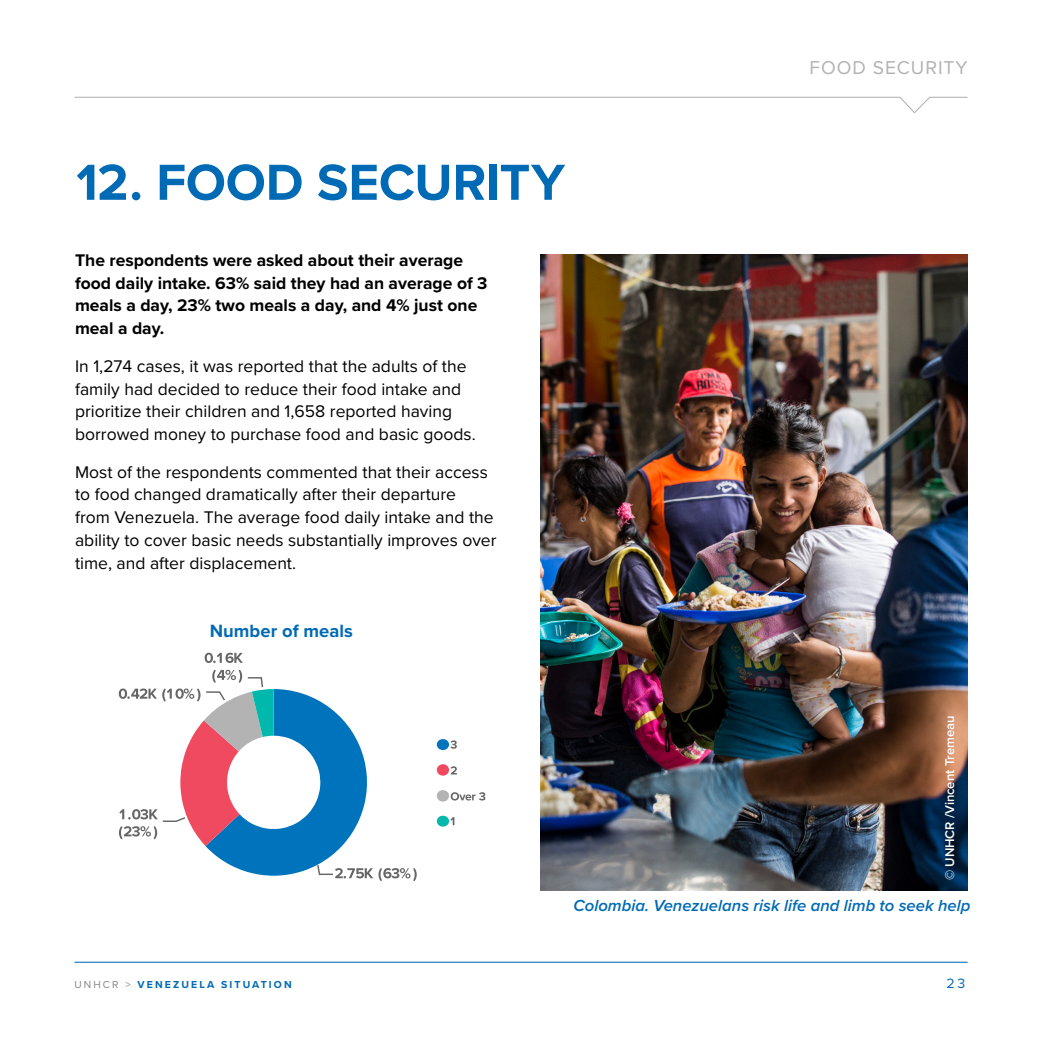
<style>
.page{position:relative;width:1042px;height:1042px;background:#fff}
.page>*{position:absolute;margin:0;border:0;box-sizing:border-box;transform-origin:0 0}
.t1{font:700 52.5px "Proxima Nova";letter-spacing:-.005em;color:#006ab4}
.t2{font:19.25px "Proxima Nova";letter-spacing:.05em;color:#b3b2b2}
.t3{font:700 18.38px "Proxima Nova";letter-spacing:.005em;color:#006ab4}
.t4{font:17.5px/22.8px "Proxima Nova";color:#000}
.t5{font:700 17.5px/22.8px "Proxima Nova";color:#000}
.t6{font:italic 600 16.62px "Proxima Nova";color:#006ab4}
.t7{font:14px "Proxima Nova";color:#006ab4}
.t8{font:600 13.12px "Proxima Nova";letter-spacing:-.005em;color:#fff}
.t9{font:700 10.5px "Proxima Nova";letter-spacing:.2em;color:#006ab4}
.s1{font-weight:400;color:#878787}
</style>
<div class="page">
<img style="left:541px;top:254px;width:426px;height:636px">
<svg style="left:119px;top:669px;width:298px;height:212px"></svg>
<svg style="left:205px;top:653px;width:38px;height:10px"></svg>
<svg style="left:437px;top:739px;width:20px;height:11px"></svg>
<svg style="left:437px;top:764px;width:20px;height:11px"></svg>
<svg style="left:437px;top:790px;width:48px;height:11px"></svg>
<svg style="left:437px;top:815px;width:17px;height:11px"></svg>
<hr style="left:74px;top:961px;width:893px;height:2px;background:#006ab4">
<svg style="left:74px;top:96px;width:894px;height:18px"></svg>
<p class="t2" style="left:809px;top:54px;width:160px">FOOD SECURITY</p>
<h1 class="t1" style="left:76px;top:143px;width:490px">12. FOOD SECURITY</h1>
<p class="t5" style="left:75px;top:248px;width:414px">The respondents were asked about their average food daily intake. 63% said they had an average of 3 meals a day, 23% two meals a day, and 4% just one meal a day.</p>
<p class="t4" style="left:75px;top:354px;width:402px">In 1,274 cases, it was reported that the adults of the family had decided to reduce their food intake and prioritize their children and 1,658 reported having borrowed money to purchase food and basic goods.</p>
<p class="t4" style="left:75px;top:460px;width:423px">Most of the respondents commented that their access to food changed dramatically after their departure<br>from Venezuela. The average food daily intake and the ability to cover basic needs substantially improves over time, and after displacement.</p>
<p class="t3" style="left:210px;top:617px;width:145px">Number of meals</p>
<p class="t8" style="left:940px;top:880px;width:166px;rotate:-90deg">© UNHCR /Vincent Tremeau</p>
<p class="t6" style="left:573px;top:893px;width:398px">Colombia. Venezuelans risk life and limb to seek help</p>
<p class="t9" style="left:74px;top:976px;width:219px"><span class="s1">UNHCR &gt;</span> VENEZUELA SITUATION</p>
<p class="t7" style="left:946px;top:972px;width:20px">23</p>
</div>
